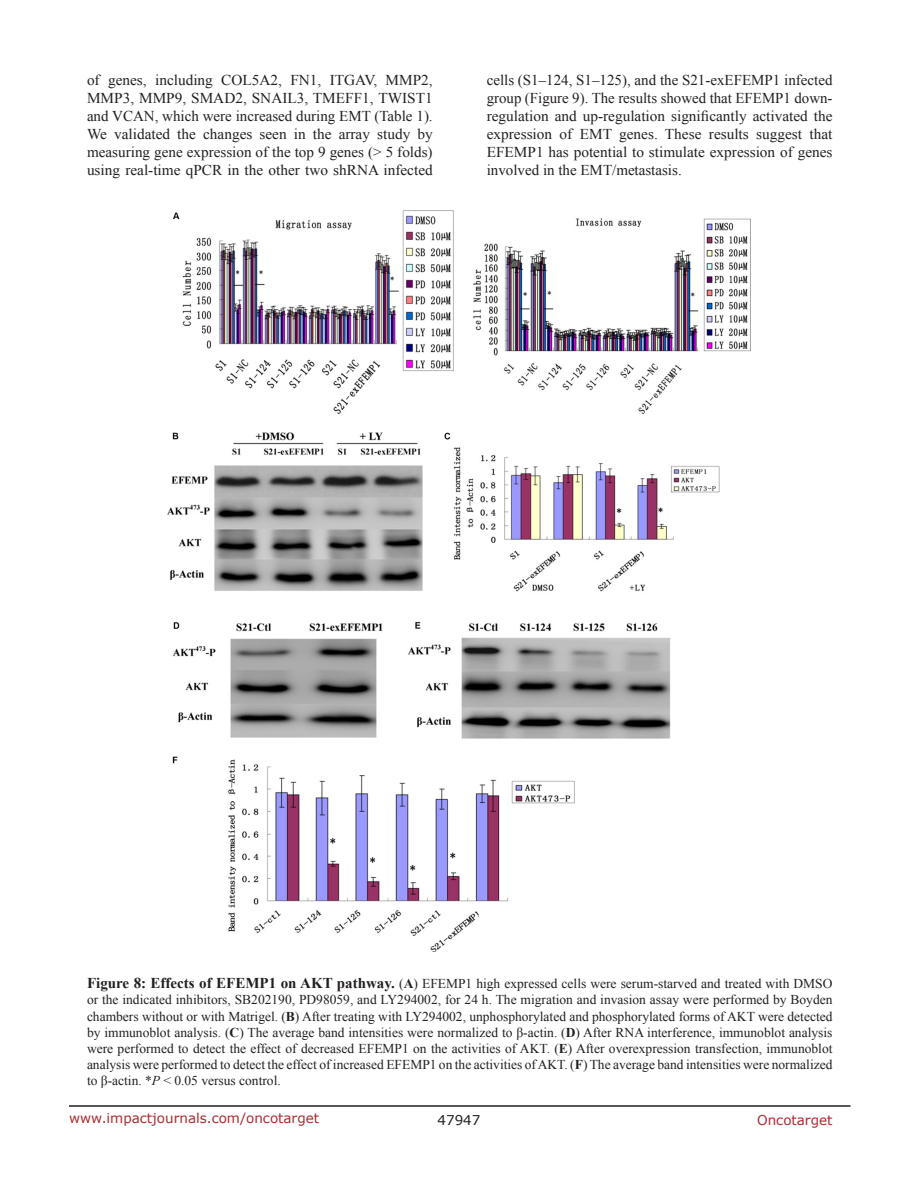
<style>
.page{position:relative;width:918px;height:1188px;background:#fff}
.page>*{position:absolute;margin:0;border:0;box-sizing:border-box;transform-origin:0 0}
.BodyText{font:15px/18px "Times New Roman";color:#231f20;text-align:justify}
.FigureText{font:13.5px/16.2px "Times New Roman";color:#231f20;text-align:justify}
.t1{font:13.5px "Verdana";color:#ac2b31}
.t2{font:13.5px "Verdana";color:#231f20}
.s1{font-weight:700;font-size:15px}
.s2{font-weight:700}
.s3{font-style:italic}
</style>
<div class="page">
<hr style="left:69px;top:1105px;width:781px;height:2px;background:#231f20">
<img style="left:167px;top:210px;width:583px;height:742px">
<p class="BodyText" style="left:87px;top:71px;width:347px">of genes, including COL5A2, FN1, ITGAV, MMP2, MMP3, MMP9, SMAD2, SNAIL3, TMEFF1, TWIST1 and VCAN, which were increased during EMT (Table 1).<br>We validated the changes seen in the array study by measuring gene expression of the top 9 genes (&gt; 5 folds) using real-time qPCR in the other two shRNA infected</p>
<p class="BodyText" style="left:487px;top:71px;width:347px">cells (S1–124, S1–125), and the S21-exEFEMP1 infected group (Figure 9). The results showed that EFEMP1 down&shy;regulation and up-regulation significantly activated the expression of EMT genes. These results suggest that EFEMP1 has potential to stimulate expression of genes involved in the EMT/metastasis.</p>
<p class="FigureText" style="left:87px;top:975px;width:747px"><span class="s1">Figure 8: Effects of EFEMP1 on AKT pathway.</span> (<span class="s2">A</span>) EFEMP1 high expressed cells were serum-starved and treated with DMSO or the indicated inhibitors, SB202190, PD98059, and LY294002, for 24 h. The migration and invasion assay were performed by Boyden chambers without or with Matrigel. (<span class="s2">B</span>) After treating with LY294002, unphosphorylated and phosphorylated forms of AKT were detected by immunoblot analysis. (<span class="s2">C</span>) The average band intensities were normalized to β-actin. (<span class="s2">D</span>) After RNA interference, immunoblot analysis were performed to detect the effect of decreased EFEMP1 on the activities of AKT. (<span class="s2">E</span>) After overexpression transfection, immunoblot analysis were performed to detect the effect of increased EFEMP1 on the activities of AKT. (<span class="s2">F</span>) The average band intensities were normalized to β-actin. *<span class="s3">P</span> &lt; 0.05 versus control.</p>
<p class="t1" style="left:69px;top:1109px;width:252px">www.impactjournals.com/oncotarget</p>
<p class="t2" style="left:438px;top:1111px;width:44px">47947</p>
<p class="t1" style="left:757px;top:1111px;width:77px">Oncotarget</p>
</div>
